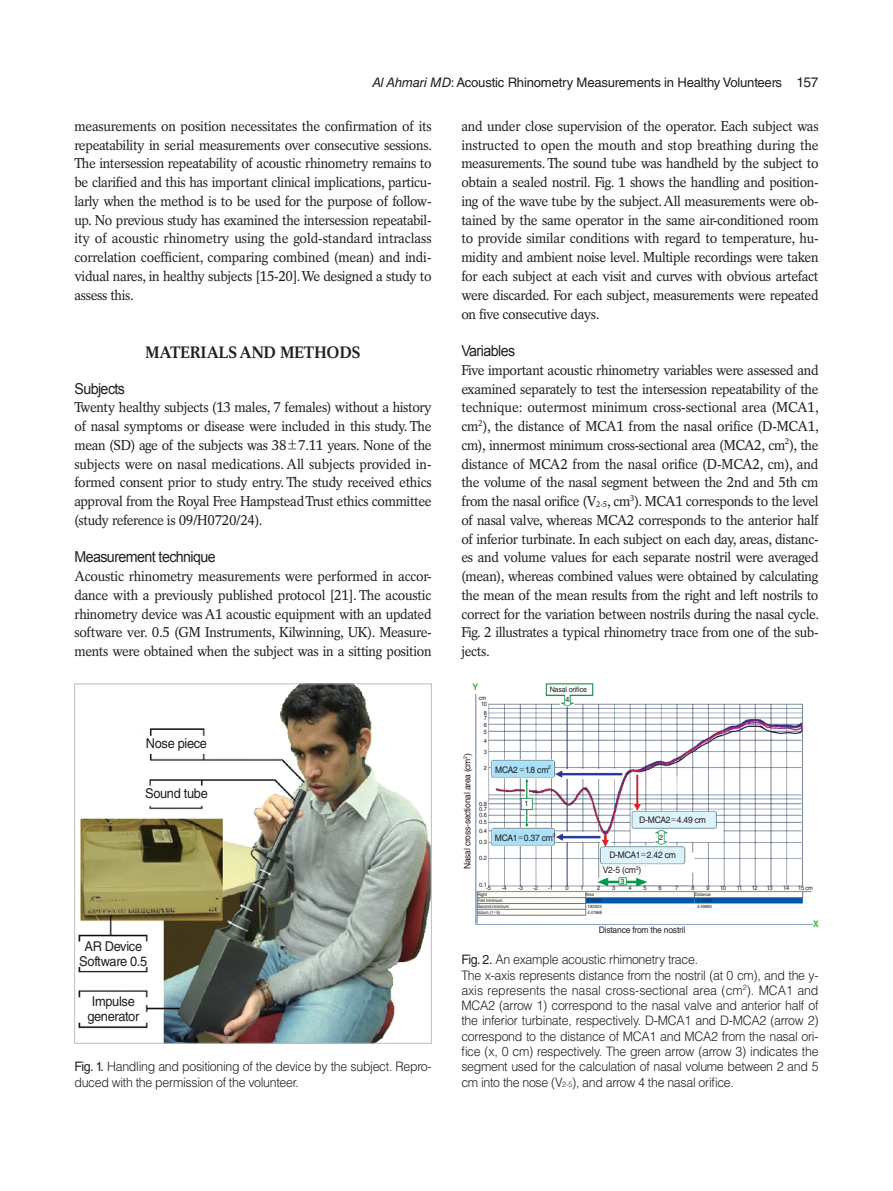
<style>
.page{position:relative;width:893px;height:1191px;background:#fff}
.page>*{position:absolute;margin:0;border:0;box-sizing:border-box;transform-origin:0 0}
.본문_대제목{font:700 16.5px "Rotation LT Std";color:#231f20;scale:.95 1}
.본문_중제목{font:15px "Arial";letter-spacing:-.04em;color:#231f20;scale:.95 1}
.본문{font:14.25px/18.8px "Rotation LT Std";letter-spacing:-.025em;color:#231f20;text-align:justify;scale:.95 1}
.그림_지문8pt{font:13.5px "Helvetica LT Std";letter-spacing:-.025em;color:#231f20;scale:.95 1}
.표_그림_설명{font:300 13.05px/15.3px "Helvetica LT Std";letter-spacing:-.025em;color:#231f20;scale:.95 1}
.t1{font:13.05px "Helvetica LT Std";letter-spacing:-.015em;color:#231f20}
.그림_지문8pt-2{font:9px "Helvetica LT Std";letter-spacing:-.025em;color:#231f20;scale:.95 1}
.그림_지문8pt-3{font:700 9px "Helvetica LT Std";color:#40ae49;scale:.95 1}
.그림_지문8pt-4{font:7.5px "Helvetica LT Std";letter-spacing:-.025em;color:#231f20;scale:.95 1}
.그림_지문8pt-5{font:6px "Helvetica LT Std";letter-spacing:-.065em;color:#231f20;scale:.95 1}
.그림_지문8pt-6{font:4.5px "Helvetica LT Std";letter-spacing:-.025em;color:#231f20;scale:.95 1}
.s1{font-style:italic}
.s2{font-size:13.8px}
.s3{font-size:8.25px}
.s4{font-family:"Dotum"}
.s5{font-weight:400}
.s6{font-size:7.65px}
</style>
<div class="page">
<img style="left:78px;top:685px;width:352px;height:356px">
<div style="left:74px;top:683px;width:358px;height:360px;border:1px solid #bcbdc0"></div>
<img style="left:475px;top:683px;width:338px;height:242px">
<p class="t1" style="left:372px;top:75px;width:448px"><span class="s1">Al Ahmari MD</span>: Acoustic Rhinometry Measurements in Healthy Volunteers <span class="s2">157</span></p>
<p class="본문" style="left:74px;top:117px;width:378px">measurements on position necessitates the confirmation of its repeatability in serial measurements over consecutive sessions.<br>The intersession repeatability of acoustic rhinometry remains to be clarified and this has important clinical implications, particu&shy;larly when the method is to be used for the purpose of follow&shy;up. No previous study has examined the intersession repeatabil&shy;ity of acoustic rhinometry using the gold-standard intraclass correlation coefficient, comparing combined (mean) and indi&shy;vidual nares, in healthy subjects [15-20]. We designed a study to assess this.</p>
<p class="본문" style="left:461px;top:117px;width:378px">and under close supervision of the operator. Each subject was instructed to open the mouth and stop breathing during the measurements. The sound tube was handheld by the subject to obtain a sealed nostril. Fig. 1 shows the handling and position&shy;ing of the wave tube by the subject. All measurements were ob&shy;tained by the same operator in the same air-conditioned room to provide similar conditions with regard to temperature, hu&shy;midity and ambient noise level. Multiple recordings were taken for each subject at each visit and curves with obvious artefact were discarded. For each subject, measurements were repeated on five consecutive days.</p>
<p class="본문_중제목" style="left:461px;top:341px;width:58px">Variables</p>
<p class="본문" style="left:461px;top:360px;width:378px">Five important acoustic rhinometry variables were assessed and examined separately to test the intersession repeatability of the technique: outermost minimum cross-sectional area (MCA1, cm<sup>2</sup>), the distance of MCA1 from the nasal orifice (D-MCA1, cm), innermost minimum cross-sectional area (MCA2, cm<sup>2</sup>), the distance of MCA2 from the nasal orifice (D-MCA2, cm), and the volume of the nasal segment between the 2nd and 5th cm from the nasal orifice (V<span class="s3">2-5</span>, cm<sup>3</sup>). MCA1 corresponds to the level of nasal valve, whereas MCA2 corresponds to the anterior half of inferior turbinate. In each subject on each day, areas, distanc&shy;es and volume values for each separate nostril were averaged (mean), whereas combined values were obtained by calculating the mean of the mean results from the right and left nostrils to correct for the variation between nostrils during the nasal cycle.<br>Fig. 2 illustrates a typical rhinometry trace from one of the sub&shy;jects.</p>
<p class="본문_대제목" style="left:145px;top:342px;width:228px">MATERIALS AND METHODS</p>
<p class="본문_중제목" style="left:74px;top:378px;width:55px">Subjects</p>
<p class="본문" style="left:74px;top:398px;width:378px">Twenty healthy subjects (13 males, 7 females) without a history of nasal symptoms or disease were included in this study. The mean (SD) age of the subjects was 38<span class="s4">±</span>7.11 years. None of the subjects were on nasal medications. All subjects provided in&shy;formed consent prior to study entry. The study received ethics approval from the Royal Free Hampstead Trust ethics committee (study reference is 09/H0720/24).</p>
<p class="본문_중제목" style="left:74px;top:547px;width:150px">Measurement technique</p>
<p class="본문" style="left:74px;top:567px;width:377px">Acoustic rhinometry measurements were performed in accor&shy;dance with a previously published protocol [21]. The acoustic rhinometry device was A1 acoustic equipment with an updated software ver. 0.5 (GM Instruments, Kilwinning, UK). Measure&shy;ments were obtained when the subject was in a sitting position</p>
<p class="그림_지문8pt" style="left:146px;top:735px;width:66px">Nose piece</p>
<p class="그림_지문8pt" style="left:145px;top:786px;width:68px">Sound tube</p>
<p class="그림_지문8pt" style="left:85px;top:938px;width:62px">AR Device</p>
<p class="그림_지문8pt" style="left:79px;top:953px;width:73px">Software 0.5</p>
<p class="그림_지문8pt" style="left:92px;top:993px;width:47px">Impulse</p>
<p class="그림_지문8pt" style="left:87px;top:1008px;width:56px">generator</p>
<p class="표_그림_설명" style="left:74px;top:1059px;width:378px"><span class="s5">Fig. 1.</span> Handling and positioning of the device by the subject. Repro&shy;duced with the permission of the volunteer.</p>
<p class="그림_지문8pt-3" style="left:473px;top:681px;width:8px">Y</p>
<p class="그림_지문8pt-4" style="left:550px;top:685px;width:41px">Nasal orifice</p>
<p class="그림_지문8pt-5" style="left:479px;top:694px;width:9px">cm</p>
<p class="그림_지문8pt-4" style="left:565px;top:695px;width:6px">4</p>
<p class="그림_지문8pt-5" style="left:481px;top:700px;width:8px">10</p>
<p class="그림_지문8pt-5" style="left:484px;top:709px;width:5px">8</p>
<p class="그림_지문8pt-5" style="left:484px;top:714px;width:5px">7</p>
<p class="그림_지문8pt-5" style="left:484px;top:721px;width:5px">6</p>
<p class="그림_지문8pt-5" style="left:484px;top:728px;width:5px">5</p>
<p class="그림_지문8pt-5" style="left:484px;top:737px;width:5px">4</p>
<p class="그림_지문8pt-5" style="left:484px;top:748px;width:5px">3</p>
<p class="그림_지문8pt-5" style="left:484px;top:764px;width:5px">2</p>
<p class="그림_지문8pt-5" style="left:479px;top:800px;width:10px">0.8</p>
<p class="그림_지문8pt-5" style="left:479px;top:805px;width:10px">0.7</p>
<p class="그림_지문8pt-5" style="left:479px;top:811px;width:10px">0.6</p>
<p class="그림_지문8pt-5" style="left:479px;top:818px;width:10px">0.5</p>
<p class="그림_지문8pt-5" style="left:479px;top:827px;width:10px">0.4</p>
<p class="그림_지문8pt-5" style="left:479px;top:838px;width:10px">0.3</p>
<p class="그림_지문8pt-5" style="left:479px;top:854px;width:10px">0.2</p>
<p class="그림_지문8pt-5" style="left:479px;top:881px;width:10px">0.1</p>
<p class="그림_지문8pt-2" style="left:462px;top:869px;width:124px;rotate:-90deg">Nasal cross-sectional area (cm<sup>2</sup>)</p>
<p class="그림_지문8pt-2" style="left:495px;top:764px;width:60px">MCA2 <span class="s4">=</span>1.8 cm<sup>2</sup></p>
<p class="그림_지문8pt-4" style="left:525px;top:799px;width:6px">1</p>
<p class="그림_지문8pt-2" style="left:639px;top:814px;width:72px">D-MCA2<span class="s4">=</span>4.49 cm</p>
<p class="그림_지문8pt-2" style="left:609px;top:849px;width:72px">D-MCA1<span class="s4">=</span>2.42 cm</p>
<p class="그림_지문8pt-2" style="left:603px;top:865px;width:42px">V2-5 (cm<sup>3</sup>)</p>
<p class="그림_지문8pt-2" style="left:495px;top:832px;width:65px">MCA1<span class="s4">=</span>0.37 cm<sup>2</sup></p>
<p class="그림_지문8pt-4" style="left:659px;top:833px;width:6px">2</p>
<p class="그림_지문8pt-4" style="left:620px;top:876px;width:6px">3</p>
<p class="그림_지문8pt-5" style="left:486px;top:884px;width:7px">-5</p>
<p class="그림_지문8pt-5" style="left:502px;top:884px;width:7px">-4</p>
<p class="그림_지문8pt-5" style="left:518px;top:884px;width:7px">-3</p>
<p class="그림_지문8pt-5" style="left:533px;top:884px;width:7px">-2</p>
<p class="그림_지문8pt-5" style="left:548px;top:884px;width:7px">-1</p>
<p class="그림_지문8pt-5" style="left:566px;top:884px;width:5px">0</p>
<p class="그림_지문8pt-5" style="left:581px;top:884px;width:5px">1</p>
<p class="그림_지문8pt-5" style="left:597px;top:884px;width:5px">2</p>
<p class="그림_지문8pt-5" style="left:612px;top:884px;width:5px">3</p>
<p class="그림_지문8pt-5" style="left:629px;top:884px;width:5px">4</p>
<p class="그림_지문8pt-5" style="left:644px;top:884px;width:5px">5</p>
<p class="그림_지문8pt-5" style="left:659px;top:884px;width:5px">6</p>
<p class="그림_지문8pt-5" style="left:675px;top:884px;width:5px">7</p>
<p class="그림_지문8pt-5" style="left:692px;top:884px;width:5px">8</p>
<p class="그림_지문8pt-5" style="left:707px;top:884px;width:5px">9</p>
<p class="그림_지문8pt-5" style="left:720px;top:884px;width:8px">10</p>
<p class="그림_지문8pt-5" style="left:737px;top:884px;width:7px">11</p>
<p class="그림_지문8pt-5" style="left:752px;top:884px;width:8px">12</p>
<p class="그림_지문8pt-5" style="left:767px;top:884px;width:8px">13</p>
<p class="그림_지문8pt-5" style="left:783px;top:884px;width:8px">14</p>
<p class="그림_지문8pt-5" style="left:798px;top:884px;width:17px">15 cm</p>
<p class="그림_지문8pt-6" style="left:477px;top:891px;width:12px">Right</p>
<p class="그림_지문8pt-6" style="left:585px;top:891px;width:11px">Area</p>
<p class="그림_지문8pt-6" style="left:695px;top:891px;width:18px">Distance</p>
<p class="그림_지문8pt-6" style="left:477px;top:897px;width:28px">First minimum</p>
<p class="그림_지문8pt-6" style="left:588px;top:897px;width:17px">0.37450</p>
<p class="그림_지문8pt-6" style="left:697px;top:897px;width:17px">2.42000</p>
<p class="그림_지문8pt-6" style="left:477px;top:903px;width:35px">Second minimum</p>
<p class="그림_지문8pt-6" style="left:588px;top:903px;width:16px">1.82923</p>
<p class="그림_지문8pt-6" style="left:697px;top:903px;width:17px">4.49600</p>
<p class="그림_지문8pt-6" style="left:477px;top:909px;width:26px">Volum (1<span class="s4">=</span>5)</p>
<p class="그림_지문8pt-6" style="left:588px;top:909px;width:17px">4.47668</p>
<p class="그림_지문8pt-2" style="left:599px;top:924px;width:93px">Distance from the nostril</p>
<p class="그림_지문8pt-3" style="left:813px;top:918px;width:8px">X</p>
<p class="표_그림_설명" style="left:461px;top:951px;width:251px"><span class="s5">Fig. 2.</span> An example acoustic rhimonetry trace.</p>
<p class="표_그림_설명" style="left:461px;top:967px;width:377px;text-align:justify">The x-axis represents distance from the nostril (at 0 cm), and the y&shy;axis represents the nasal cross-sectional area (cm<sup>2</sup>). MCA1 and MCA2 (arrow 1) correspond to the nasal valve and anterior half of the inferior turbinate, respectively. D-MCA1 and D-MCA2 (arrow 2) correspond to the distance of MCA1 and MCA2 from the nasal ori&shy;fice (x, 0 cm) respectively. The green arrow (arrow 3) indicates the segment used for the calculation of nasal volume between 2 and 5 cm into the nose (V<span class="s6">2-5</span>), and arrow 4 the nasal orifice.</p>
</div>
